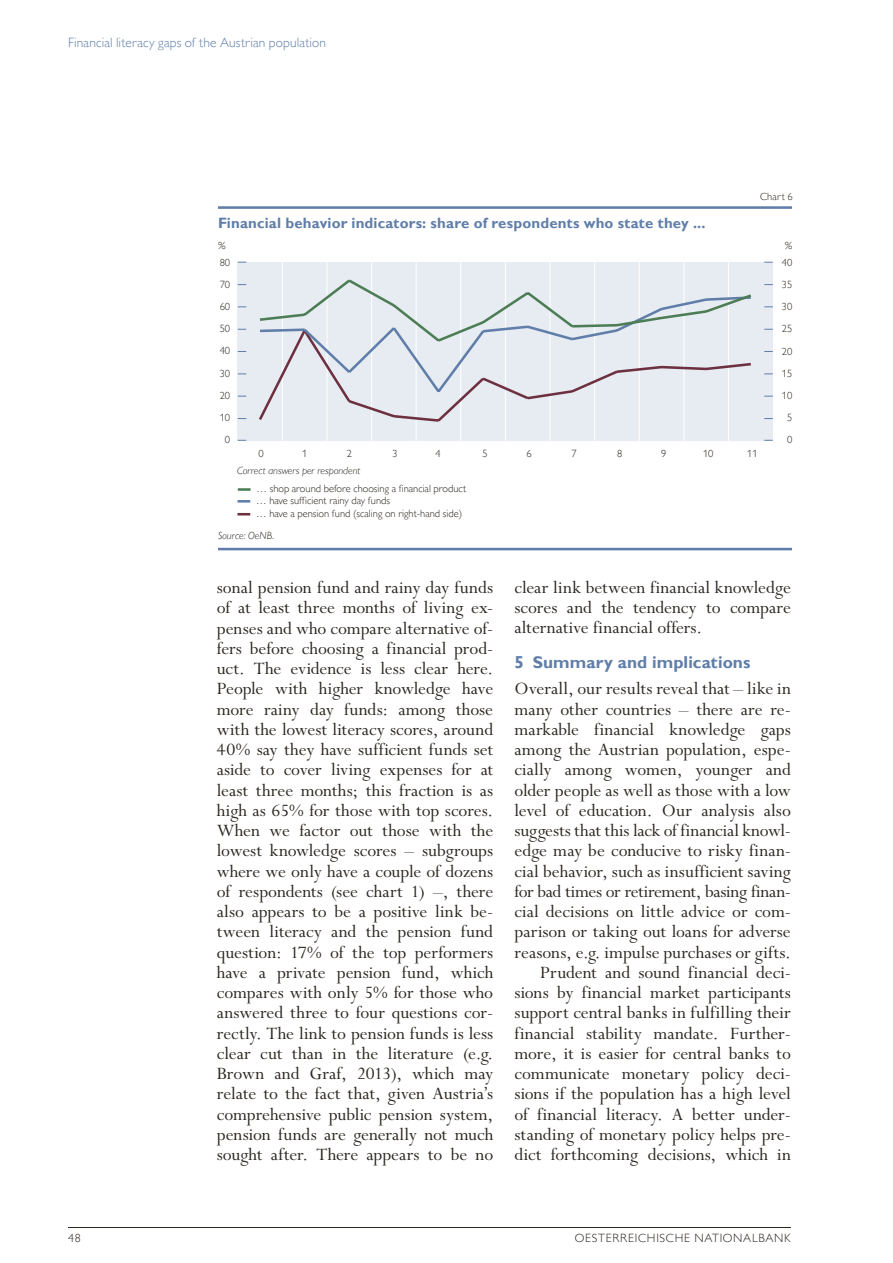
<style>
.page{position:relative;width:893px;height:1263px;background:#fff}
.page>*{position:absolute;margin:0;border:0;box-sizing:border-box;transform-origin:0 0}
.t1{font:19.5px/20.2px "Perpetua Std";color:#2b2620;text-align:justify}
.t2{font:700 17.25px "Gill Sans MT Pro";letter-spacing:.005em;color:#607ea9}
.t3{font:700 15px "Gill Sans MT Pro";letter-spacing:.01em;color:#607ea9}
.t4{font:300 13.5px "Gill Sans MT Pro";letter-spacing:.01em;color:#607ea9}
.t5{font:300 12px "Gill Sans MT Pro";letter-spacing:.06em;color:#2b2620}
.t6{font:300 10.5px/22.2px "Gill Sans MT Pro";color:#2b2620;text-align:center}
.t7{font:italic 300 10.5px "Gill Sans MT Pro";color:#2b2620}
</style>
<div class="page">
<hr style="left:68px;top:1227px;width:723px;height:1px;background:#2b2620">
<hr style="left:218px;top:206px;width:574px;height:3px;background:#607ea9">
<hr style="left:218px;top:548px;width:574px;height:2px;background:#607ea9">
<svg style="left:238px;top:488px;width:13px;height:3px"></svg>
<svg style="left:237px;top:500px;width:13px;height:3px"></svg>
<svg style="left:237px;top:513px;width:13px;height:2px"></svg>
<div style="left:238px;top:262px;width:535px;height:179px;background:#e7ecf2"></div>
<hr style="left:282px;top:262px;width:1px;height:179px;background:#fff">
<hr style="left:327px;top:262px;width:1px;height:179px;background:#fff">
<hr style="left:371px;top:262px;width:1px;height:179px;background:#fff">
<hr style="left:416px;top:262px;width:1px;height:179px;background:#fff">
<hr style="left:460px;top:262px;width:1px;height:179px;background:#fff">
<hr style="left:505px;top:262px;width:1px;height:179px;background:#fff">
<hr style="left:550px;top:262px;width:1px;height:179px;background:#fff">
<hr style="left:594px;top:262px;width:1px;height:179px;background:#fff">
<hr style="left:639px;top:262px;width:1px;height:179px;background:#fff">
<hr style="left:683px;top:262px;width:1px;height:179px;background:#fff">
<hr style="left:728px;top:262px;width:1px;height:179px;background:#fff">
<svg style="left:259px;top:395px;width:426px;height:29px"></svg>
<svg style="left:271px;top:344px;width:480px;height:51px"></svg>
<svg style="left:259px;top:277px;width:493px;height:67px"></svg>
<p class="t4" style="left:68px;top:35px;width:260px">Financial literacy gaps of the Austrian population</p>
<p class="t3" style="left:218px;top:213px;width:489px">Financial behavior indicators: share of respondents who state they ...</p>
<p class="t6" style="left:760px;top:185px;width:34px">Chart 6</p>
<p class="t7" style="left:218px;top:239px;width:9px">%</p>
<p class="t7" style="left:785px;top:239px;width:9px">%</p>
<p class="t6" style="left:220px;top:251px;width:12px">80<br>70<br>60<br>50<br>40<br>30<br>20<br>10<br>0</p>
<p class="t6" style="left:782px;top:251px;width:12px">40<br>35<br>30<br>25<br>20<br>15<br>10<br>5<br>0</p>
<p class="t6" style="left:259px;top:442px;width:7px">0</p>
<p class="t6" style="left:302px;top:442px;width:7px">1</p>
<p class="t6" style="left:347px;top:442px;width:7px">2</p>
<p class="t6" style="left:392px;top:442px;width:7px">3</p>
<p class="t6" style="left:436px;top:442px;width:7px">4</p>
<p class="t6" style="left:483px;top:442px;width:7px">5</p>
<p class="t6" style="left:527px;top:442px;width:7px">6</p>
<p class="t6" style="left:571px;top:442px;width:7px">7</p>
<p class="t6" style="left:617px;top:442px;width:7px">8</p>
<p class="t6" style="left:661px;top:442px;width:7px">9</p>
<p class="t6" style="left:703px;top:442px;width:12px">10</p>
<p class="t6" style="left:747px;top:442px;width:12px">11</p>
<p class="t7" style="left:237px;top:464px;width:125px">Correct answers per respondent</p>
<p class="t6" style="left:256px;top:482px;width:212px;line-height:12.8px;text-align:left">… shop around before choosing a financial product … have sufficient rainy day funds<br>… have a pension fund (scaling on right-hand side)</p>
<p class="t7" style="left:218px;top:529px;width:58px">Source: OeNB.</p>
<p class="t1" style="left:217px;top:578px;width:278px">sonal pension fund and rainy day funds of at least three months of living ex&shy;penses and who compare alternative of&shy;fers before choosing a financial prod&shy;uct. The evidence is less clear here.<br>People with higher knowledge have more rainy day funds: among those with the lowest literacy scores, around 40% say they have sufficient funds set aside to cover living expenses for at least three months; this fraction is as high as 65% for those with top scores.<br>When we factor out those with the lowest knowledge scores – subgroups where we only have a couple of dozens of respondents (see chart 1) –, there also appears to be a positive link be&shy;tween literacy and the pension fund question: 17% of the top performers have a private pension fund, which compares with only 5% for those who answered three to four questions cor&shy;rectly. The link to pension funds is less clear cut than in the literature (e.g.<br>Brown and Graf, 2013), which may relate to the fact that, given Austria’s comprehensive public pension system, pension funds are generally not much sought after. There appears to be no</p>
<p class="t1" style="left:514px;top:578px;width:278px">clear link between financial knowledge scores and the tendency to compare alternative financial offers.</p>
<p class="t2" style="left:514px;top:652px;width:237px">5 Summary and implications</p>
<p class="t1" style="left:514px;top:679px;width:278px;text-align:right">Overall, our results reveal that – like in many other countries – there are re&shy;markable financial knowledge gaps among the Austrian population, espe&shy;cially among women, younger and older people as well as those with a low level of education. Our analysis also suggests that this lack of financial knowl&shy;edge may be conducive to risky finan&shy;cial behavior, such as insufficient saving for bad times or retirement, basing finan&shy;cial decisions on little advice or com&shy;parison or taking out loans for adverse reasons, e.g. impulse purchases or gifts.<br>Prudent and sound financial deci&shy;sions by financial market participants support central banks in fulfilling their financial stability mandate. Further&shy;more, it is easier for central banks to communicate monetary policy deci&shy;sions if the population has a high level of financial literacy. A better under&shy;standing of monetary policy helps pre&shy;dict forthcoming decisions, which in</p>
<p class="t5" style="left:68px;top:1231px;width:14px">48</p>
<p class="t5" style="left:575px;top:1231px;width:218px">OESTERREICHISCHE NATIONALBANK</p>
</div>
